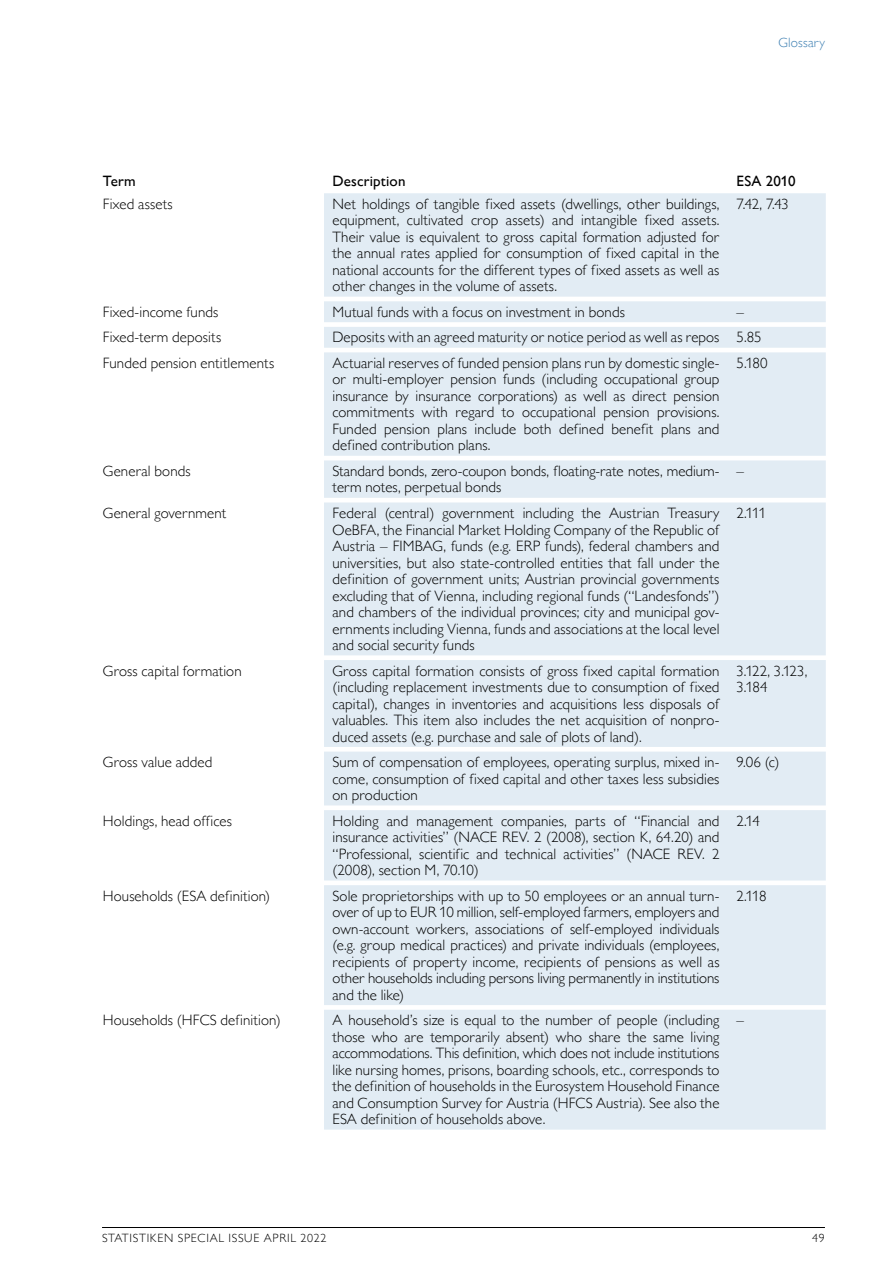
<style>
.page{position:relative;width:893px;height:1263px;background:#fff}
.page>*{position:absolute;margin:0;border:0;box-sizing:border-box;transform-origin:0 0}
.t1{font:300 15px/16.5px "Gill Sans MT Pro";letter-spacing:.005em;color:#000;text-align:justify}
.t2{font:500 15px "Gill Sans MT Pro";letter-spacing:.01em;color:#000}
.t3{font:300 15px/16.5px "Gill Sans MT Pro";letter-spacing:-.02em;color:#000}
.t4{font:300 13.5px "Gill Sans MT Pro";letter-spacing:.015em;color:#4081b3}
.t5{font:300 12px "Gill Sans MT Pro";letter-spacing:.06em;color:#000}
</style>
<div class="page">
<hr style="left:102px;top:1227px;width:723px;height:1px;background:#000">
<div style="left:324px;top:193px;width:502px;height:936px;background:#e2ecf4"></div>
<p class="t4" style="left:779px;top:35px;width:48px">Glossary</p>
<p class="t2" style="left:103px;top:172px;width:34px">Term</p>
<p class="t2" style="left:333px;top:172px;width:74px">Description</p>
<p class="t2" style="left:736px;top:172px;width:61px">ESA 2010</p>
<p class="t1" style="left:103px;top:195px;width:71px">Fixed assets</p>
<p class="t1" style="left:333px;top:195px;width:388px">Net holdings of tangible fixed assets (dwellings, other buildings, equipment, cultivated crop assets) and intangible fixed assets.<br>Their value is equivalent to gross capital formation adjusted for the annual rates applied for consumption of fixed capital in the national accounts for the different types of fixed assets as well as other changes in the volume of assets.</p>
<p class="t1" style="left:736px;top:195px;width:54px">7.42, 7.43</p>
<p class="t1" style="left:103px;top:303px;width:117px">Fixed-income funds</p>
<p class="t1" style="left:333px;top:303px;width:294px">Mutual funds with a focus on investment in bonds</p>
<p class="t1" style="left:736px;top:303px;width:9px">–</p>
<p class="t1" style="left:103px;top:329px;width:120px">Fixed-term deposits</p>
<p class="t1" style="left:333px;top:329px;width:431px">Deposits with an agreed maturity or notice period as well as repos 5.85</p>
<p class="t1" style="left:103px;top:354px;width:173px">Funded pension entitlements</p>
<p class="t1" style="left:333px;top:354px;width:388px">Actuarial reserves of funded pension plans run by domestic single&shy;or multi-employer pension funds (including occupational group insurance by insurance corporations) as well as direct pension commitments with regard to occupational pension provisions.<br>Funded pension plans include both defined benefit plans and defined contribution plans.</p>
<p class="t1" style="left:736px;top:354px;width:33px">5.180</p>
<p class="t1" style="left:103px;top:462px;width:89px">General bonds</p>
<p class="t1" style="left:333px;top:462px;width:388px">Standard bonds, zero-coupon bonds, floating-rate notes, medium&shy;term notes, perpetual bonds</p>
<p class="t1" style="left:736px;top:462px;width:9px">–</p>
<p class="t1" style="left:103px;top:504px;width:125px">General government</p>
<p class="t1" style="left:333px;top:504px;width:388px">Federal (central) government including the Austrian Treasury OeBFA, the Financial Market Holding Company of the Republic of Austria – FIMBAG, funds (e.g. ERP funds), federal chambers and universities, but also state-controlled entities that fall under the definition of government units; Austrian provincial governments excluding that of Vienna, including regional funds (“Landesfonds”) and chambers of the individual provinces; city and municipal gov&shy;ernments including Vienna, funds and associations at the local level and social security funds</p>
<p class="t1" style="left:736px;top:504px;width:31px">2.111</p>
<p class="t1" style="left:103px;top:662px;width:140px">Gross capital formation</p>
<p class="t1" style="left:333px;top:662px;width:388px">Gross capital formation consists of gross fixed capital formation (including replacement investments due to consumption of fixed capital), changes in inventories and acquisitions less disposals of valuables. This item also includes the net acquisition of nonpro&shy;duced assets (e.g. purchase and sale of plots of land).</p>
<p class="t3" style="left:736px;top:662px;width:72px">3.122, 3.123,<br>3.184</p>
<p class="t1" style="left:103px;top:753px;width:111px">Gross value added</p>
<p class="t1" style="left:333px;top:753px;width:388px">Sum of compensation of employees, operating surplus, mixed in&shy;come, consumption of fixed capital and other taxes less subsidies on production</p>
<p class="t1" style="left:736px;top:753px;width:44px">9.06 (c)</p>
<p class="t1" style="left:103px;top:812px;width:131px">Holdings, head offices</p>
<p class="t1" style="left:333px;top:812px;width:388px">Holding and management companies, parts of “Financial and insurance activities” (NACE REV. 2 (2008), section K, 64.20) and “Professional, scientific and technical activities” (NACE REV. 2 (2008), section M, 70.10)</p>
<p class="t1" style="left:736px;top:812px;width:25px">2.14</p>
<p class="t1" style="left:103px;top:887px;width:169px">Households (ESA definition)</p>
<p class="t1" style="left:333px;top:887px;width:388px">Sole proprietorships with up to 50 employees or an annual turn&shy;over of up to EUR 10 million, self-employed farmers, employers and own-account workers, associations of self-employed individuals (e.g. group medical practices) and private individuals (employees, recipients of property income, recipients of pensions as well as other households including persons living permanently in institutions and the like)</p>
<p class="t1" style="left:736px;top:887px;width:32px">2.118</p>
<p class="t1" style="left:103px;top:1012px;width:179px">Households (HFCS definition)</p>
<p class="t1" style="left:333px;top:1012px;width:388px">A household’s size is equal to the number of people (including those who are temporarily absent) who share the same living accommodations. This definition, which does not include institutions like nursing homes, prisons, boarding schools, etc., corresponds to the definition of households in the Eurosystem Household Finance and Consumption Survey for Austria (HFCS Austria). See also the ESA definition of households above.</p>
<p class="t1" style="left:736px;top:1012px;width:9px">–</p>
<p class="t5" style="left:102px;top:1231px;width:226px">STATISTIKEN SPECIAL ISSUE APRIL 2022</p>
<p class="t5" style="left:812px;top:1231px;width:14px">49</p>
</div>
